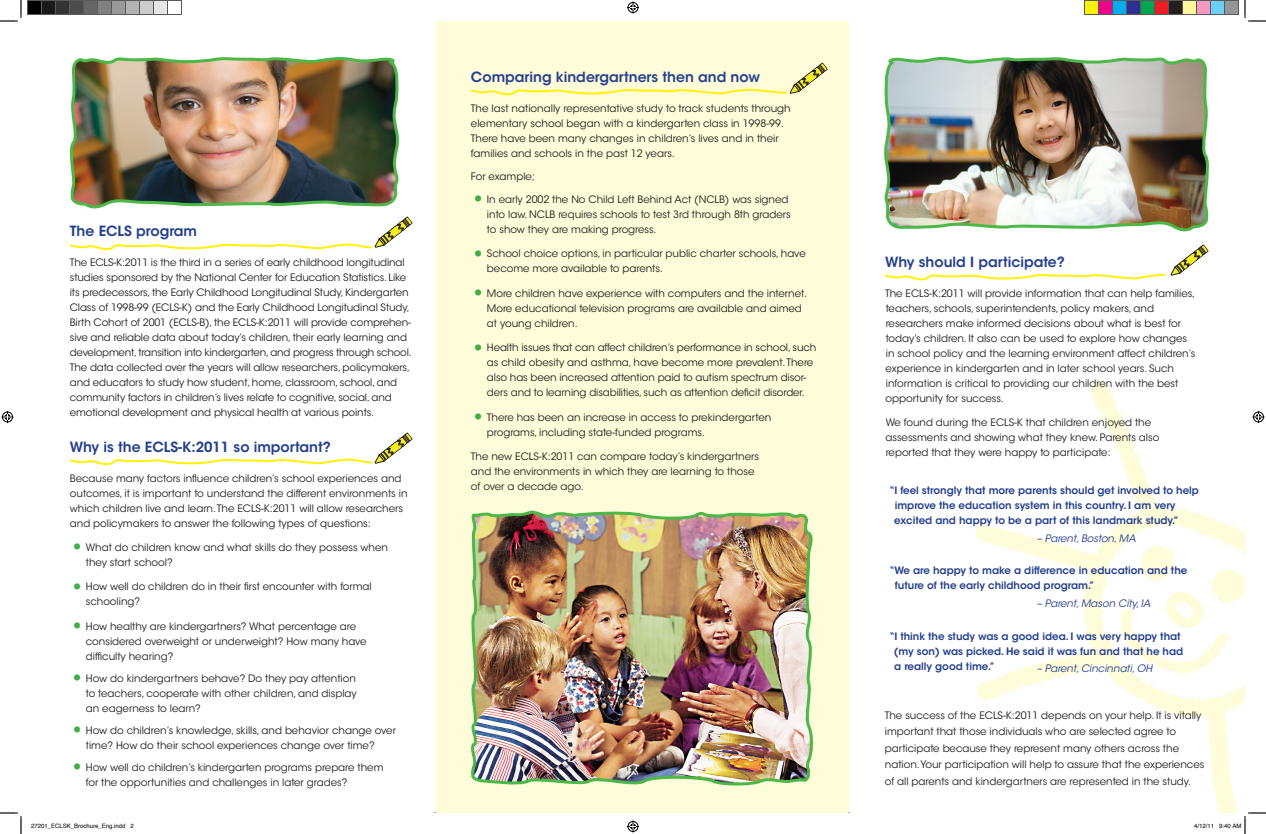
<style>
.page{position:relative;width:1266px;height:834px;background:#fff}
.page>*{position:absolute;margin:0;border:0;box-sizing:border-box;transform-origin:0 0}
.t1{font:600 14px "ITC Avant Garde Std";color:#253f8e}
.t2{font:10.2px/15px "ITC Avant Garde Std";color:#231f20}
.t3{font:600 10.2px/15.1px "ITC Avant Garde Std";color:#253f8e}
.t4{font:italic 10.2px "ITC Avant Garde Std";color:#253f8e}
.t5{font:6px "Helvetica";color:#000}
.s1{font-weight:700;font-size:20px;color:#40ae49}
</style>
<div class="page">
<div style="left:436px;top:21px;width:413px;height:792px;background:#fffcda"></div>
<img style="left:471px;top:510px;width:342px;height:276px">
<img style="left:884px;top:57px;width:325px;height:175px">
<img style="left:69px;top:57px;width:330px;height:152px">
<svg style="left:70px;top:216px;width:342px;height:35px"></svg>
<svg style="left:70px;top:432px;width:342px;height:34px"></svg>
<svg style="left:884px;top:244px;width:324px;height:37px"></svg>
<svg style="left:471px;top:62px;width:357px;height:34px"></svg>
<svg style="left:0;top:0;width:22px;height:22px"></svg>
<svg style="left:0;top:812px;width:22px;height:22px"></svg>
<svg style="left:1244px;top:0;width:22px;height:22px"></svg>
<svg style="left:627px;top:2px;width:12px;height:12px"></svg>
<svg style="left:627px;top:820px;width:12px;height:12px"></svg>
<svg style="left:2px;top:411px;width:12px;height:12px"></svg>
<div style="left:28px;top:0;width:14px;height:14px;background:#000"></div>
<div style="left:27px;top:0;width:15px;height:15px;border:1px solid #595959"></div>
<div style="left:42px;top:0;width:14px;height:14px;background:#1a1a1a"></div>
<div style="left:41px;top:0;width:15px;height:15px;border:1px solid #595959"></div>
<div style="left:56px;top:0;width:14px;height:14px;background:#333"></div>
<div style="left:55px;top:0;width:15px;height:15px;border:1px solid #595959"></div>
<div style="left:70px;top:0;width:14px;height:14px;background:#4d4d4d"></div>
<div style="left:69px;top:0;width:15px;height:15px;border:1px solid #595959"></div>
<div style="left:84px;top:0;width:14px;height:14px;background:#666"></div>
<div style="left:83px;top:0;width:15px;height:15px;border:1px solid #595959"></div>
<div style="left:98px;top:0;width:14px;height:14px;background:#808080"></div>
<div style="left:97px;top:0;width:15px;height:15px;border:1px solid #595959"></div>
<div style="left:112px;top:0;width:14px;height:14px;background:#999"></div>
<div style="left:111px;top:0;width:15px;height:15px;border:1px solid #595959"></div>
<div style="left:126px;top:0;width:14px;height:14px;background:#b3b3b3"></div>
<div style="left:125px;top:0;width:15px;height:15px;border:1px solid #595959"></div>
<div style="left:140px;top:0;width:14px;height:14px;background:#ccc"></div>
<div style="left:139px;top:0;width:15px;height:15px;border:1px solid #595959"></div>
<div style="left:154px;top:0;width:14px;height:14px;background:#e6e6e6"></div>
<div style="left:153px;top:0;width:15px;height:15px;border:1px solid #595959"></div>
<div style="left:167px;top:0;width:15px;height:15px;border:1px solid #595959"></div>
<div style="left:1084px;top:0;width:14px;height:14px;background:#fff101"></div>
<div style="left:1084px;top:0;width:15px;height:15px;border:1px solid #595959"></div>
<div style="left:1098px;top:0;width:14px;height:14px;background:#ed028c"></div>
<div style="left:1098px;top:0;width:15px;height:15px;border:1px solid #595959"></div>
<div style="left:1112px;top:0;width:14px;height:14px;background:#00aeef"></div>
<div style="left:1112px;top:0;width:15px;height:15px;border:1px solid #595959"></div>
<div style="left:1126px;top:0;width:14px;height:14px;background:#2e3092"></div>
<div style="left:1126px;top:0;width:15px;height:15px;border:1px solid #595959"></div>
<div style="left:1140px;top:0;width:14px;height:14px;background:#00a54f"></div>
<div style="left:1140px;top:0;width:15px;height:15px;border:1px solid #595959"></div>
<div style="left:1154px;top:0;width:14px;height:14px;background:#ee1d23"></div>
<div style="left:1154px;top:0;width:15px;height:15px;border:1px solid #595959"></div>
<div style="left:1168px;top:0;width:14px;height:14px;background:#231f20"></div>
<div style="left:1168px;top:0;width:15px;height:15px;border:1px solid #595959"></div>
<div style="left:1182px;top:0;width:14px;height:14px;background:#fff79a"></div>
<div style="left:1182px;top:0;width:15px;height:15px;border:1px solid #595959"></div>
<div style="left:1196px;top:0;width:14px;height:14px;background:#f499c2"></div>
<div style="left:1196px;top:0;width:15px;height:15px;border:1px solid #595959"></div>
<div style="left:1210px;top:0;width:14px;height:14px;background:#6bcff6"></div>
<div style="left:1210px;top:0;width:15px;height:15px;border:1px solid #595959"></div>
<div style="left:1224px;top:0;width:14px;height:14px;background:#939598"></div>
<div style="left:1224px;top:0;width:15px;height:15px;border:1px solid #595959"></div>
<svg style="left:975px;top:382px;width:291px;height:452px"></svg>
<h1 class="t1" style="left:70px;top:222px;width:129px">The ECLS program</h1>
<p class="t2" style="left:70px;top:255px;width:343px">The ECLS-K:2011 is the third in a series of early childhood longitudinal studies sponsored by the National Center for Education Statistics. Like its predecessors, the Early Childhood Longitudinal Study, Kindergarten Class of 1998-99 (ECLS-K) and the Early Childhood Longitudinal Study, Birth Cohort of 2001 (ECLS-B), the ECLS-K:2011 will provide comprehen&shy;sive and reliable data about today’s children, their early learning and development, transition into kindergarten, and progress through school.<br>The data collected over the years will allow researchers, policymakers, and educators to study how student, home, classroom, school, and community factors in children’s lives relate to cognitive, social, and emotional development and physical health at various points.</p>
<h1 class="t1" style="left:70px;top:438px;width:263px">Why is the ECLS-K:2011 so important?</h1>
<p class="t2" style="left:70px;top:471px;width:339px">Because many factors influence children’s school experiences and outcomes, it is important to understand the different environments in which children live and learn. The ECLS-K:2011 will allow researchers and policymakers to answer the following types of questions:</p>
<p class="t2" style="left:86px;top:540px;width:304px;text-indent:-16px"><span class="s1">•</span> What do children know and what skills do they possess when they start school?</p>
<p class="t2" style="left:86px;top:579px;width:287px;text-indent:-16px"><span class="s1">•</span> How well do children do in their first encounter with formal schooling?</p>
<p class="t2" style="left:86px;top:619px;width:282px;text-indent:-16px"><span class="s1">•</span> How healthy are kindergartners? What percentage are considered overweight or underweight? How many have difficulty hearing?</p>
<p class="t2" style="left:86px;top:671px;width:272px;text-align:justify;text-indent:-16px"><span class="s1">•</span> How do kindergartners behave? Do they pay attention to teachers, cooperate with other children, and display an eagerness to learn?</p>
<p class="t2" style="left:70px;top:723px;width:328px;text-align:center"><span class="s1">•</span> How do children’s knowledge, skills, and behavior change over time? How do their school experiences change over time?</p>
<p class="t2" style="left:86px;top:760px;width:299px;text-indent:-16px"><span class="s1">•</span> How well do children’s kindergarten programs prepare them for the opportunities and challenges in later grades?</p>
<h1 class="t1" style="left:471px;top:68px;width:291px">Comparing kindergartners then and now</h1>
<p class="t2" style="left:471px;top:101px;width:321px">The last nationally representative study to track students through elementary school began with a kindergarten class in 1998-99.<br>There have been many changes in children’s lives and in their families and schools in the past 12 years.</p>
<p class="t2" style="left:471px;top:169px;width:66px">For example;</p>
<p class="t2" style="left:487px;top:192px;width:305px;text-indent:-16px"><span class="s1">•</span> In early 2002 the No Child Left Behind Act (NCLB) was signed into law. NCLB requires schools to test 3rd through 8th graders to show they are making progress.</p>
<p class="t2" style="left:487px;top:246px;width:320px;text-indent:-16px"><span class="s1">•</span> School choice options, in particular public charter schools, have become more available to parents.</p>
<p class="t2" style="left:487px;top:286px;width:322px;text-indent:-16px"><span class="s1">•</span> More children have experience with computers and the internet.<br>More educational television programs are available and aimed at young children.</p>
<p class="t2" style="left:487px;top:340px;width:331px;text-indent:-16px"><span class="s1">•</span> Health issues that can affect children’s performance in school, such as child obesity and asthma, have become more prevalent. There also has been increased attention paid to autism spectrum disor&shy;ders and to learning disabilities, such as attention deficit disorder.</p>
<p class="t2" style="left:487px;top:410px;width:286px;text-indent:-16px"><span class="s1">•</span> There has been an increase in access to prekindergarten programs, including state-funded programs.</p>
<p class="t2" style="left:471px;top:449px;width:290px">The new ECLS-K:2011 can compare today’s kindergartners and the environments in which they are learning to those of over a decade ago.</p>
<h1 class="t1" style="left:885px;top:253px;width:181px">Why should I participate?</h1>
<p class="t2" style="left:885px;top:286px;width:312px">The ECLS-K:2011 will provide information that can help families, teachers, schools, superintendents, policy makers, and researchers make informed decisions about what is best for today’s children. It also can be used to explore how changes in school policy and the learning environment affect children’s experience in kindergarten and in later school years. Such information is critical to providing our children with the best opportunity for success.</p>
<p class="t2" style="left:885px;top:415px;width:275px">We found during the ECLS-K that children enjoyed the assessments and showing what they knew. Parents also reported that they were happy to participate:</p>
<p class="t3" style="left:894px;top:483px;width:306px;text-indent:-5px">“I feel strongly that more parents should get involved to help improve the education system in this country. I am very excited and happy to be a part of this landmark study.”</p>
<p class="t4" style="left:1037px;top:532px;width:100px">– Parent, Boston, MA</p>
<p class="t3" style="left:895px;top:563px;width:294px;text-indent:-6px">“We are happy to make a difference in education and the future of the early childhood program.”</p>
<p class="t4" style="left:1037px;top:598px;width:115px">– Parent, Mason City, IA</p>
<p class="t3" style="left:894px;top:628px;width:291px;text-indent:-5px">“I think the study was a good idea. I was very happy that (my son) was picked. He said it was fun and that he had a really good time.”</p>
<p class="t4" style="left:1037px;top:662px;width:117px">– Parent, Cincinnati, OH</p>
<p class="t2" style="left:885px;top:707px;width:321px;line-height:16.6px">The success of the ECLS-K:2011 depends on your help. It is vitally important that those individuals who are selected agree to participate because they represent many others across the nation. Your participation will help to assure that the experiences of all parents and kindergartners are represented in the study.</p>
<p class="t5" style="left:31px;top:821px;width:104px">27201_ECLSK_Brochure_Eng.indd 2</p>
<p class="t5" style="left:1194px;top:821px;width:49px">4/12/11 9:40 AM</p>
</div>
